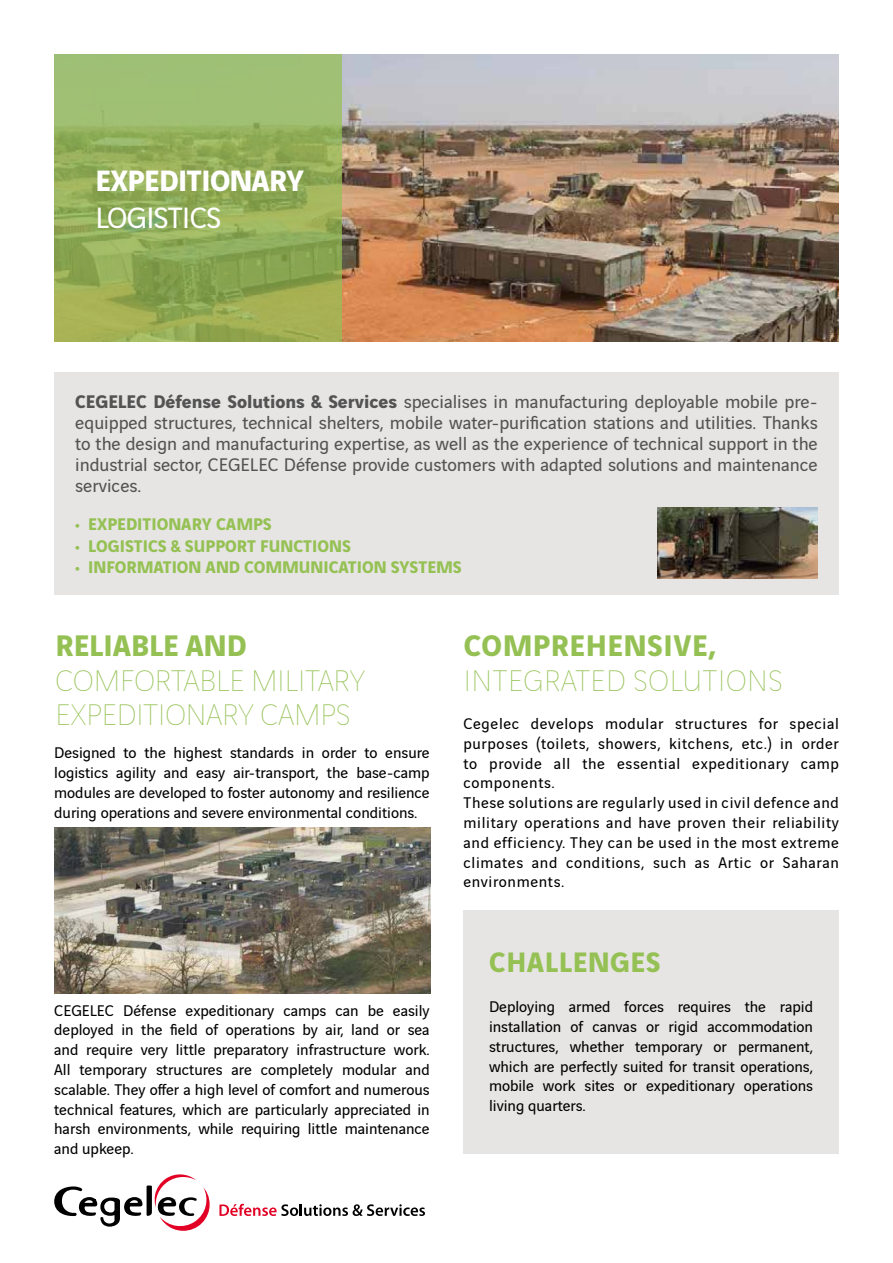
<style>
.page{position:relative;width:893px;height:1263px;background:#fff}
.page>*{position:absolute;margin:0;border:0;box-sizing:border-box;transform-origin:0 0}
.t1{font:200 31.8px/34.7px "Vinci Sans";color:#95c154}
.t2{font:200 31.8px "Vinci Sans";letter-spacing:.02em;color:#95c154}
.t3{font:700 31.8px "Vinci Sans";letter-spacing:.02em;color:#95c154}
.t4{font:700 31.8px "Vinci Sans";color:#95c154}
.t5{font:700 31.35px "Vinci Sans";letter-spacing:-.02em;color:#fff}
.t6{font:31.35px "Vinci Sans";letter-spacing:-.02em;color:#fff}
.t7{font:700 30px "Vinci Sans";letter-spacing:.02em;color:#95c154}
.t8{font:19.5px/21px "Vinci Sans";color:#535353;text-align:justify}
.t9{font:700 18px "Vinci Sans";color:#95c154}
.t10{font:16.5px/19.8px "Vinci Sans";letter-spacing:.04em;color:#000;text-align:justify}
.s1{font-weight:700}
</style>
<div class="page">
<img style="left:342px;top:54px;width:497px;height:288px">
<svg style="left:54px;top:1174px;width:156px;height:57px"></svg>
<svg style="left:219px;top:1204px;width:206px;height:12px"></svg>
<div style="left:463px;top:911px;width:375px;height:243px;background:#e7e5e4"></div>
<div style="left:54px;top:372px;width:785px;height:223px;background:#e7e5e4"></div>
<svg style="left:54px;top:54px;width:288px;height:288px;background:#96b05d"></svg>
<img style="left:658px;top:507px;width:159px;height:71px">
<img style="left:54px;top:828px;width:376px;height:165px">
<h2 class="t5" style="left:96px;top:155px;width:210px">EXPEDITIONARY</h2>
<h2 class="t6" style="left:96px;top:195px;width:127px">LOGISTICS</h2>
<p class="t8" style="left:75px;top:390px;width:744px"><span class="s1">CEGELEC Défense Solutions &amp; Services</span> specialises in manufacturing deployable mobile pre&shy;equipped structures, technical shelters, mobile water-purification stations and utilities. Thanks to the design and manufacturing expertise, as well as the experience of technical support in the industrial sector, CEGELEC Défense provide customers with adapted solutions and maintenance services.</p>
<p class="t9" style="left:75px;top:510px;width:198px">• EXPEDITIONARY CAMPS</p>
<p class="t9" style="left:75px;top:531px;width:277px">• LOGISTICS &amp; SUPPORT FUNCTIONS</p>
<p class="t9" style="left:75px;top:553px;width:388px">• INFORMATION AND COMMUNICATION SYSTEMS</p>
<h1 class="t4" style="left:56px;top:620px;width:192px">RELIABLE AND</h1>
<h1 class="t1" style="left:56px;top:661px;width:311px">COMFORTABLE MILITARY<br>EXPEDITIONARY CAMPS</h1>
<p class="t10" style="left:54px;top:741px;width:377px">Designed to the highest standards in order to ensure logistics agility and easy air-transport, the base-camp modules are developed to foster autonomy and resilience during operations and severe environmental conditions.</p>
<p class="t10" style="left:54px;top:999px;width:377px">CEGELEC Défense expeditionary camps can be easily deployed in the field of operations by air, land or sea and require very little preparatory infrastructure work.<br>All temporary structures are completely modular and scalable. They offer a high level of comfort and numerous technical features, which are particularly appreciated in harsh environments, while requiring little maintenance and upkeep.</p>
<h1 class="t3" style="left:464px;top:620px;width:254px">COMPREHENSIVE,</h1>
<h1 class="t2" style="left:464px;top:658px;width:320px">INTEGRATED SOLUTIONS</h1>
<p class="t10" style="left:463px;top:712px;width:377px;text-align:left">Cegelec develops modular structures for special purposes (toilets, showers, kitchens, etc.) in order to provide all the essential expeditionary camp components.<br>These solutions are regularly used in civil defence and military operations and have proven their reliability and efficiency. They can be used in the most extreme climates and conditions, such as Artic or Saharan environments.</p>
<h3 class="t7" style="left:489px;top:938px;width:173px">CHALLENGES</h3>
<p class="t10" style="left:489px;top:995px;width:326px">Deploying armed forces requires the rapid installation of canvas or rigid accommodation structures, whether temporary or permanent, which are perfectly suited for transit operations, mobile work sites or expeditionary operations living quarters.</p>
</div>
